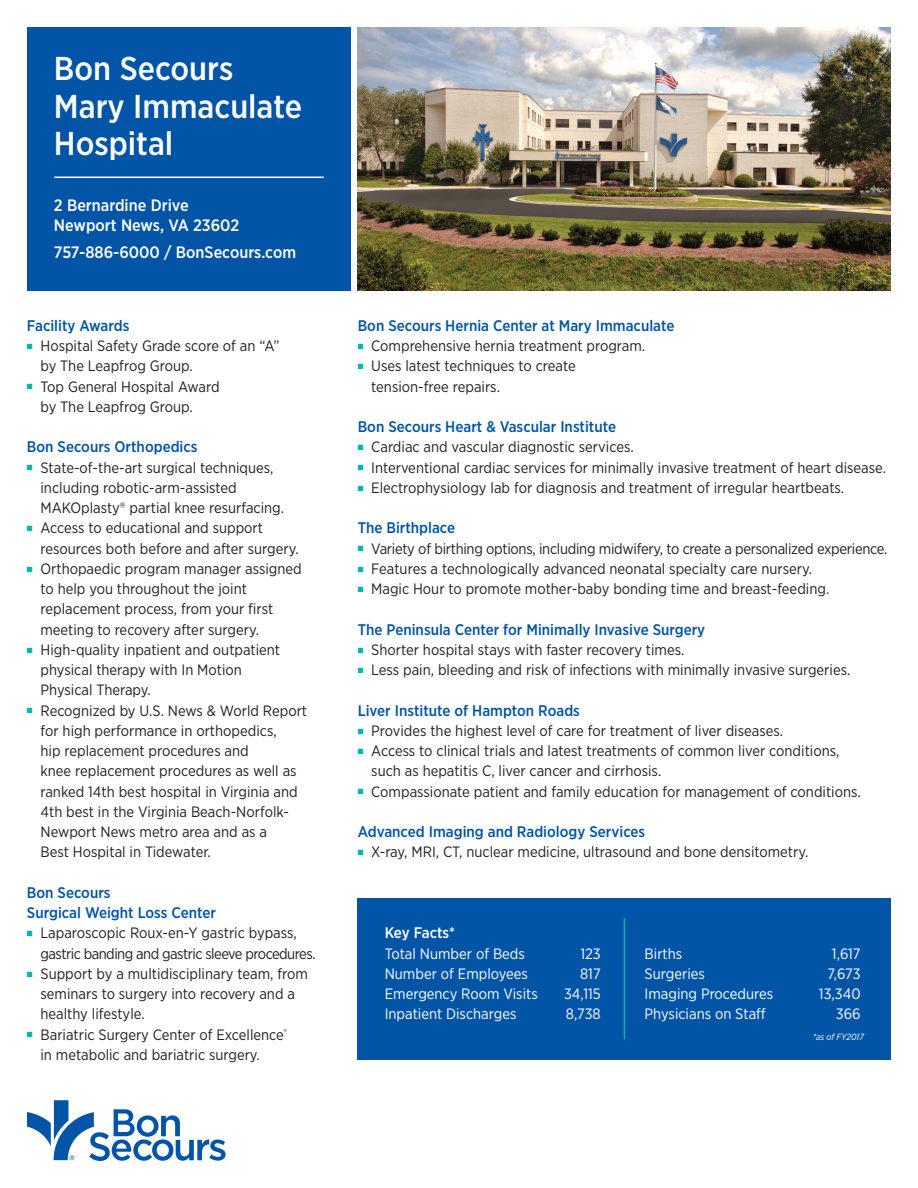
<style>
.page{position:relative;width:918px;height:1188px;background:#fff}
.page>*{position:absolute;margin:0;border:0;box-sizing:border-box;transform-origin:0 0}
.t1{font:500 33px/37.5px "Gotham Narrow";color:#fff}
.t2{font:500 16.5px/19.8px "Gotham Narrow";color:#fff}
.t3{font:500 15.3px/20.2px "Gotham Narrow";color:#0154a6}
.t4{font:500 15.3px "Gotham Narrow";letter-spacing:-.01em;color:#fff}
.t5{font:15px/20.2px "Gotham Narrow";color:#231f20}
.t6{font:15px "Gotham Narrow";color:#fff}
.t7{font:15px/20.2px "Gotham Narrow";letter-spacing:-.035em;color:#231f20}
.t8{font:15px "Gotham Narrow";letter-spacing:-.02em;color:#231f20}
.t9{font:italic 9px "Gotham Narrow";color:#fff}
.s1{color:#00b5ae}
</style>
<div class="page">
<img style="left:358px;top:27px;width:533px;height:263px">
<div style="left:27px;top:27px;width:324px;height:263px;background:#0154a6"></div>
<hr style="left:55px;top:177px;width:268px;height:1px;background:#fff">
<div style="left:358px;top:898px;width:533px;height:162px;background:#0154a6"></div>
<hr style="left:624px;top:919px;width:1px;height:120px;background:#00b5ae">
<svg style="left:27px;top:1100px;width:199px;height:61px"></svg>
<h1 class="t1" style="left:54px;top:50px;width:249px">Bon Secours<br>Mary Immaculate<br>Hospital</h1>
<p class="t2" style="left:54px;top:196px;width:187px">2 Bernardine Drive<br>Newport News, VA 23602</p>
<p class="t2" style="left:54px;top:242px;width:244px">757-886-6000 / BonSecours.com</p>
<p class="t3" style="left:27px;top:315px;width:104px">Facility Awards</p>
<p class="t5" style="left:41px;top:335px;width:241px;text-indent:-14px"><span class="s1">■</span> Hospital Safety Grade score of an “A” by The Leapfrog Group.</p>
<p class="t5" style="left:41px;top:376px;width:181px;text-indent:-14px"><span class="s1">■</span> Top General Hospital Award by The Leapfrog Group.</p>
<p class="t3" style="left:27px;top:437px;width:172px">Bon Secours Orthopedics</p>
<p class="t5" style="left:41px;top:457px;width:245px;text-indent:-14px"><span class="s1">■</span> State-of-the-art surgical techniques, including robotic-arm-assisted<br>MAKOplasty® partial knee resurfacing.</p>
<p class="t5" style="left:41px;top:518px;width:260px;text-indent:-14px"><span class="s1">■</span> Access to educational and support resources both before and after surgery.</p>
<p class="t5" style="left:41px;top:558px;width:263px;text-indent:-14px"><span class="s1">■</span> Orthopaedic program manager assigned to help you throughout the joint replacement process, from your first meeting to recovery after surgery.</p>
<p class="t5" style="left:41px;top:639px;width:241px;text-indent:-14px"><span class="s1">■</span> High-quality inpatient and outpatient physical therapy with In Motion<br>Physical Therapy.</p>
<p class="t5" style="left:41px;top:700px;width:268px;text-indent:-14px"><span class="s1">■</span> Recognized by U.S. News &amp; World Report for high performance in orthopedics,<br>hip replacement procedures and<br>knee replacement procedures as well as ranked 14th best hospital in Virginia and 4th best in the Virginia Beach-Norfolk-Newport News metro area and as a<br>Best Hospital in Tidewater.</p>
<p class="t3" style="left:27px;top:882px;width:191px">Bon Secours<br>Surgical Weight Loss Center</p>
<p class="t7" style="left:41px;top:923px;width:277px;text-indent:-14px"><span class="s1">■</span> Laparoscopic Roux-en-Y gastric bypass, gastric banding and gastric sleeve procedures.</p>
<p class="t5" style="left:41px;top:963px;width:269px;text-indent:-14px"><span class="s1">■</span> Support by a multidisciplinary team, from seminars to surgery into recovery and a healthy lifestyle.</p>
<p class="t5" style="left:41px;top:1024px;width:248px;text-indent:-14px"><span class="s1">■</span> Bariatric Surgery Center of Excellence<sup>® </sup>in metabolic and bariatric surgery.</p>
<p class="t3" style="left:358px;top:315px;width:318px">Bon Secours Hernia Center at Mary Immaculate</p>
<p class="t5" style="left:358px;top:335px;width:289px"><span class="s1">■</span> Comprehensive hernia treatment program.</p>
<p class="t5" style="left:371px;top:356px;width:206px;text-indent:-14px"><span class="s1">■</span> Uses latest techniques to create tension-free repairs.</p>
<p class="t3" style="left:358px;top:416px;width:260px">Bon Secours Heart &amp; Vascular Institute</p>
<p class="t5" style="left:358px;top:437px;width:278px"><span class="s1">■</span> Cardiac and vascular diagnostic services.</p>
<p class="t5" style="left:358px;top:457px;width:530px"><span class="s1">■</span> Interventional cardiac services for minimally invasive treatment of heart disease.</p>
<p class="t5" style="left:358px;top:477px;width:488px"><span class="s1">■</span> Electrophysiology lab for diagnosis and treatment of irregular heartbeats.</p>
<p class="t3" style="left:358px;top:518px;width:99px">The Birthplace</p>
<p class="t8" style="left:358px;top:539px;width:531px"><span class="s1">■</span> Variety of birthing options, including midwifery, to create a personalized experience.</p>
<p class="t5" style="left:358px;top:558px;width:456px"><span class="s1">■</span> Features a technologically advanced neonatal specialty care nursery.</p>
<p class="t5" style="left:358px;top:578px;width:473px"><span class="s1">■</span> Magic Hour to promote mother-baby bonding time and breast-feeding.</p>
<p class="t3" style="left:358px;top:619px;width:349px">The Peninsula Center for Minimally Invasive Surgery</p>
<p class="t5" style="left:358px;top:639px;width:328px"><span class="s1">■</span> Shorter hospital stays with faster recovery times.</p>
<p class="t5" style="left:358px;top:659px;width:494px"><span class="s1">■</span> Less pain, bleeding and risk of infections with minimally invasive surgeries.</p>
<p class="t3" style="left:358px;top:700px;width:224px">Liver Institute of Hampton Roads</p>
<p class="t5" style="left:358px;top:720px;width:427px"><span class="s1">■</span> Provides the highest level of care for treatment of liver diseases.</p>
<p class="t5" style="left:371px;top:740px;width:470px;text-indent:-14px"><span class="s1">■</span> Access to clinical trials and latest treatments of common liver conditions, such as hepatitis C, liver cancer and cirrhosis.</p>
<p class="t5" style="left:358px;top:781px;width:505px"><span class="s1">■</span> Compassionate patient and family education for management of conditions.</p>
<p class="t3" style="left:358px;top:821px;width:289px">Advanced Imaging and Radiology Services</p>
<p class="t5" style="left:358px;top:842px;width:452px"><span class="s1">■</span> X-ray, MRI, CT, nuclear medicine, ultrasound and bone densitometry.</p>
<p class="t4" style="left:385px;top:923px;width:72px">Key Facts*</p>
<p class="t6" style="left:385px;top:944px;width:142px">Total Number of Beds</p>
<p class="t6" style="left:580px;top:944px;width:22px">123</p>
<p class="t6" style="left:385px;top:964px;width:145px">Number of Employees</p>
<p class="t6" style="left:580px;top:964px;width:22px">817</p>
<p class="t6" style="left:385px;top:984px;width:155px">Emergency Room Visits</p>
<p class="t6" style="left:564px;top:984px;width:38px">34,115</p>
<p class="t6" style="left:385px;top:1005px;width:133px">Inpatient Discharges</p>
<p class="t6" style="left:566px;top:1005px;width:36px">8,738</p>
<p class="t6" style="left:645px;top:944px;width:39px">Births</p>
<p class="t6" style="left:832px;top:944px;width:30px">1,617</p>
<p class="t6" style="left:645px;top:964px;width:62px">Surgeries</p>
<p class="t6" style="left:828px;top:964px;width:35px">7,673</p>
<p class="t6" style="left:645px;top:984px;width:130px">Imaging Procedures</p>
<p class="t6" style="left:819px;top:984px;width:43px">13,340</p>
<p class="t6" style="left:645px;top:1005px;width:123px">Physicians on Staff</p>
<p class="t6" style="left:836px;top:1005px;width:26px">366</p>
<p class="t9" style="left:813px;top:1031px;width:53px">*as of FY2017</p>
</div>
